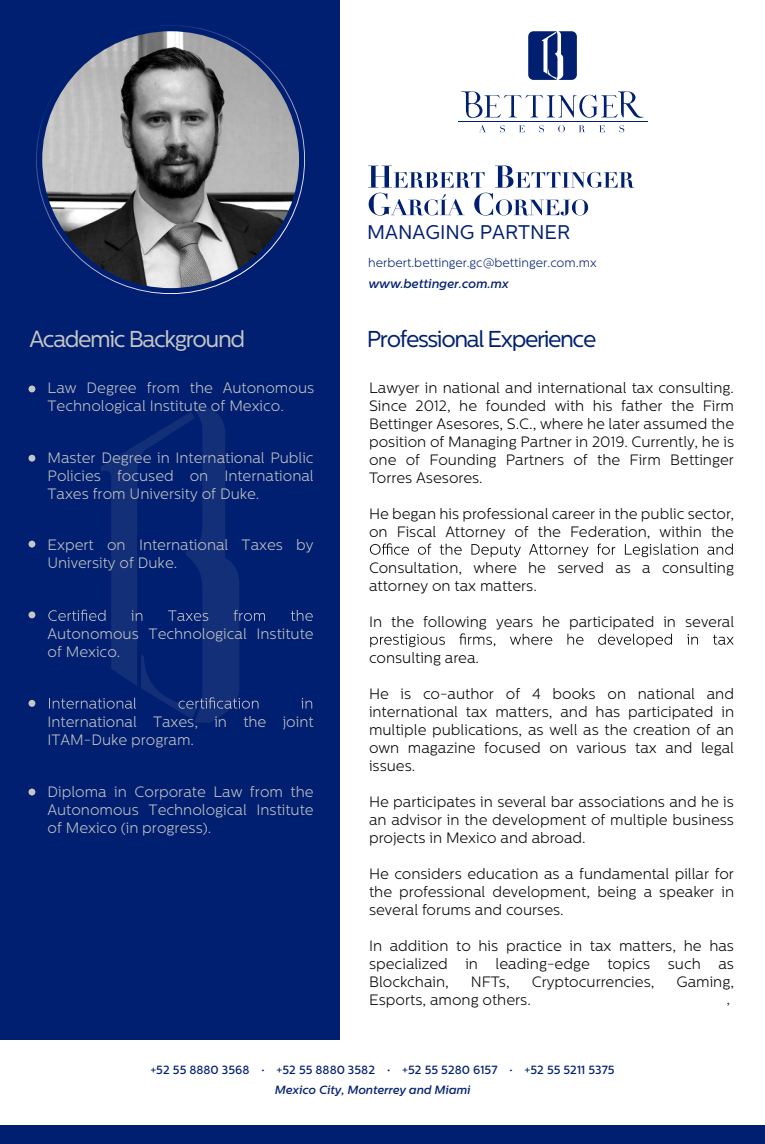
<style>
.page{position:relative;width:765px;height:1144px;background:#fff}
.page>*{position:absolute;margin:0;border:0;box-sizing:border-box;transform-origin:0 0}
.t1{font:23px "Centrale Sans";letter-spacing:-.06em;color:#001f70}
.t2{font:23px "Centrale Sans";letter-spacing:-.06em;color:#c6c6c5}
.t3{font:19.75px "Centrale Sans";color:#001f70}
.t4{font:300 15px/18px "Centrale Sans";color:#000;text-align:justify}
.t5{font:300 15px/18px "Centrale Sans";color:#c6c6c5}
.t6{font:300 15px "Centrale Sans";color:#1d1d1b}
.t7{font:300 12.5px "Centrale Sans";color:#001f70}
.t8{font:italic 500 12.5px "Centrale Sans";color:#001f70}
.t9{font:500 11.88px "Centrale Sans";color:#001f70}
.t10{font:italic 500 11.88px "Centrale Sans";color:#001f70}
</style>
<div class="page">
<div style="left:0;top:0;width:340px;height:1039px;background:#001f70"></div>
<svg style="left:368px;top:165px;width:267px;height:51px"></svg>
<div style="left:29px;top:385px;width:6px;height:7px;background:#c6c6c5;border-radius:50%"></div>
<svg style="left:29px;top:455px;width:6px;height:6px"></svg>
<div style="left:29px;top:540px;width:6px;height:7px;background:#c6c6c5;border-radius:50%"></div>
<div style="left:29px;top:611px;width:6px;height:7px;background:#c6c6c5;border-radius:50%"></div>
<div style="left:29px;top:700px;width:6px;height:7px;background:#c6c6c5;border-radius:50%"></div>
<div style="left:29px;top:788px;width:6px;height:7px;background:#c6c6c5;border-radius:50%"></div>
<svg style="left:370px;top:543px;width:363px;height:14px"></svg>
<svg style="left:370px;top:633px;width:364px;height:14px"></svg>
<svg style="left:36px;top:25px;width:269px;height:269px"></svg>
<div style="left:0;top:1124px;width:765px;height:20px;background:#001f70"></div>
<svg style="left:528px;top:31px;width:49px;height:49px;background:#2f498a"></svg>
<svg style="left:479px;top:125px;width:7px;height:7px"></svg>
<svg style="left:500px;top:125px;width:5px;height:7px"></svg>
<svg style="left:519px;top:125px;width:6px;height:7px"></svg>
<svg style="left:539px;top:125px;width:5px;height:7px"></svg>
<svg style="left:558px;top:125px;width:7px;height:7px"></svg>
<svg style="left:579px;top:125px;width:6px;height:7px"></svg>
<svg style="left:599px;top:125px;width:6px;height:7px"></svg>
<svg style="left:619px;top:125px;width:5px;height:7px"></svg>
<hr style="left:458px;top:121px;width:189px;height:1px;background:#001f70">
<svg style="left:461px;top:91px;width:183px;height:27px"></svg>
<svg style="left:48px;top:408px;width:265px;height:314px"></svg>
<h2 class="t3" style="left:367px;top:221px;width:205px">MANAGING PARTNER</h2>
<p class="t7" style="left:368px;top:255px;width:230px">herbert.bettinger.gc@bettinger.com.mx</p>
<p class="t8" style="left:368px;top:276px;width:142px">www.bettinger.com.mx</p>
<h1 class="t2" style="left:29px;top:326px;width:217px">Academic Background</h1>
<h1 class="t1" style="left:367px;top:326px;width:231px">Professional Experience</h1>
<p class="t5" style="left:48px;top:379px;width:268px">Law Degree from the Autonomous<br>Technological Institute of Mexico.</p>
<p class="t4" style="left:369px;top:378px;width:367px">Lawyer in national and international tax consulting.<br>Since 2012, he founded with his father the Firm Bettinger Asesores, S.C., where he later assumed the position of Managing Partner in 2019. Currently, he is one of Founding Partners of the Firm Bettinger Torres Asesores.</p>
<p class="t4" style="left:369px;top:504px;width:367px">He began his professional career in the public sector, on Fiscal Attorney of the Federation, within the</p>
<p class="t4" style="left:369px;top:558px;width:367px">Consultation, where he served as a consulting attorney on tax matters.</p>
<p class="t4" style="left:369px;top:612px;width:367px">In the following years he participated in several</p>
<p class="t4" style="left:369px;top:648px;width:112px">consulting area.</p>
<p class="t4" style="left:369px;top:684px;width:367px">He is co-author of 4 books on national and international tax matters, and has participated in multiple publications, as well as the creation of an own magazine focused on various tax and legal issues.</p>
<p class="t4" style="left:369px;top:792px;width:367px">He participates in several bar associations and he is an advisor in the development of multiple business projects in Mexico and abroad.</p>
<p class="t4" style="left:369px;top:864px;width:367px">He considers education as a fundamental pillar for the professional development, being a speaker in several forums and courses.</p>
<p class="t4" style="left:369px;top:936px;width:367px">In addition to his practice in tax matters, he has specialized in leading-edge topics such as Blockchain,</p>
<p class="t5" style="left:48px;top:449px;width:268px;text-align:justify">Master Degree in International Public Policies focused on International Taxes from University of Duke.</p>
<p class="t5" style="left:48px;top:535px;width:268px">Expert on International Taxes by<br>University of Duke.</p>
<p class="t5" style="left:48px;top:624px;width:268px">Autonomous Technological Institute of Mexico.</p>
<p class="t5" style="left:48px;top:712px;width:268px">International Taxes, in the joint<br>ITAM-Duke program.</p>
<p class="t5" style="left:48px;top:783px;width:268px;text-align:justify">Diploma in Corporate Law from the Autonomous Technological Institute of Mexico (in progress).</p>
<p class="t4" style="left:471px;top:972px;width:40px">NFTs,</p>
<p class="t4" style="left:532px;top:972px;width:124px">Cryptocurrencies,</p>
<p class="t4" style="left:676px;top:972px;width:59px">Gaming,</p>
<p class="t4" style="left:369px;top:990px;width:163px">Esports, among others.</p>
<p class="t6" style="left:726px;top:990px;width:5px">,</p>
<p class="t9" style="left:150px;top:1063px;width:466px">+52 55 8880 3568 · +52 55 8880 3582 · +52 55 5280 6157 · +52 55 5211 5375</p>
<p class="t10" style="left:275px;top:1083px;width:197px">Mexico City, Monterrey and Miami</p>
</div>
